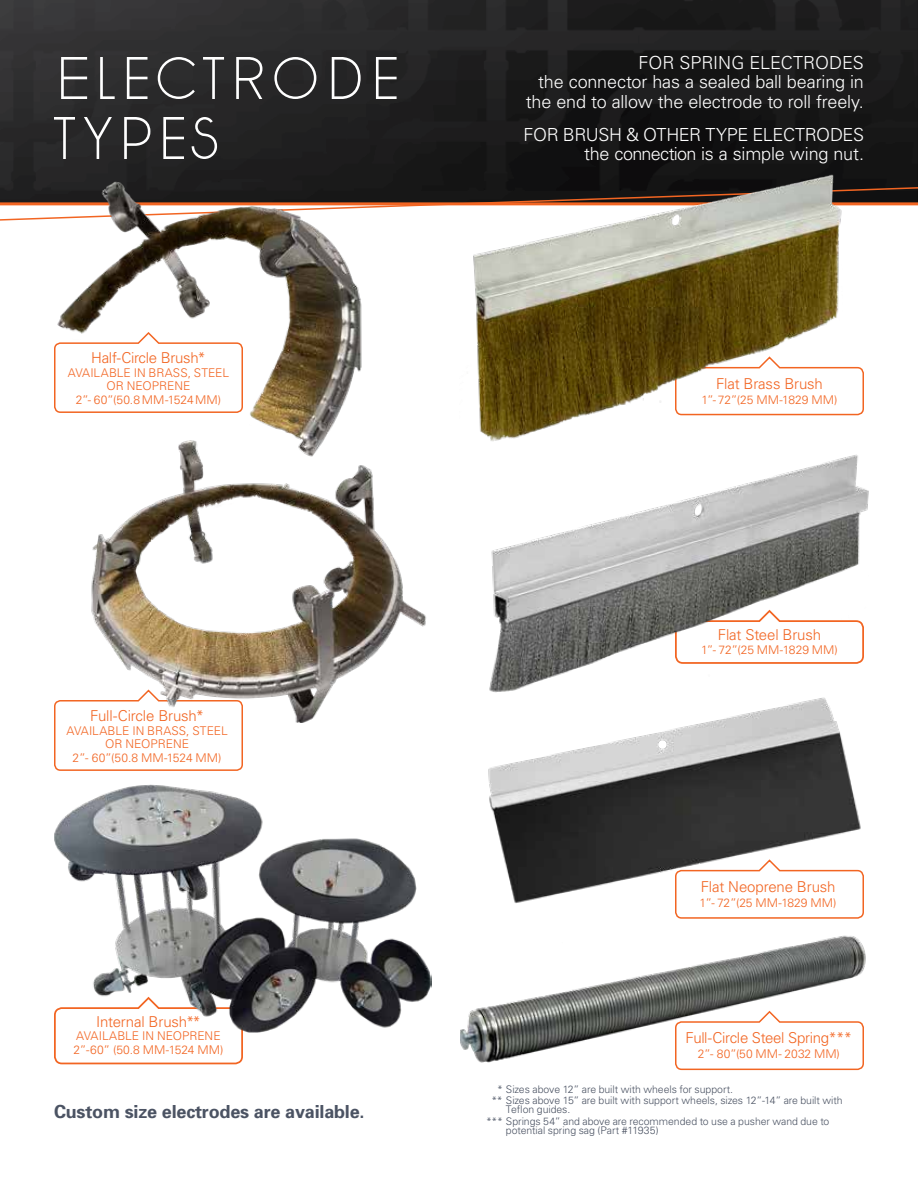
<style>
.page{position:relative;width:918px;height:1188px;background:#fff}
.page>*{position:absolute;margin:0;border:0;box-sizing:border-box;transform-origin:0 0}
.t1{font:200 60px/60px "phantom";letter-spacing:.09em;color:#fff}
.t2{font:300 18px/19.5px "Univers";letter-spacing:-.01em;color:#fff;text-align:right}
.t3{font:700 18px "Univers";letter-spacing:-.01em;color:#4b5363}
.t4{font:300 15px "Univers";letter-spacing:-.015em;color:#f26522}
.t5{font:300 12px/13.5px "Univers";color:#f26522;text-align:center}
.t6{font:300 10.5px/11.7px "Univers";letter-spacing:-.005em;color:#4b5363}
</style>
<div class="page">
<img style="left:0;top:0;width:918px;height:186px">
<svg style="left:0;top:186px;width:918px;height:35px"></svg>
<hr style="left:0;top:202px;width:918px;height:3px;background:#f26522">
<img style="left:488px;top:697px;width:373px;height:206px">
<svg style="left:674px;top:858px;width:190px;height:61px"></svg>
<img style="left:460px;top:935px;width:406px;height:128px">
<svg style="left:843px;top:366px;width:21px;height:50px"></svg>
<img style="left:459px;top:170px;width:384px;height:271px">
<img style="left:55px;top:182px;width:310px;height:258px">
<svg style="left:674px;top:1010px;width:191px;height:61px"></svg>
<svg style="left:54px;top:1033px;width:189px;height:32px"></svg>
<img style="left:54px;top:784px;width:378px;height:249px">
<svg style="left:54px;top:331px;width:190px;height:83px"></svg>
<svg style="left:54px;top:700px;width:189px;height:71px"></svg>
<img style="left:85px;top:440px;width:341px;height:283px">
<img style="left:489px;top:454px;width:380px;height:239px">
<h1 class="t1" style="left:54px;top:48px;width:344px">ELECTRODE<br>TYPES</h1>
<h2 class="t2" style="left:526px;top:52px;width:340px">FOR SPRING ELECTRODES<br>the connector has a sealed ball bearing in the end to allow the electrode to roll freely.</h2>
<h2 class="t2" style="left:524px;top:124px;width:342px">FOR BRUSH &amp; OTHER TYPE ELECTRODES the connection is a simple wing nut.</h2>
<p class="t4" style="left:91px;top:349px;width:116px">Half-Circle Brush*</p>
<p class="t5" style="left:68px;top:365px;width:163px">AVAILABLE IN BRASS, STEEL<br>OR NEOPRENE<br>2”- 60”(50.8 MM-1524 MM)</p>
<p class="t4" style="left:90px;top:707px;width:116px">Full-Circle Brush*</p>
<p class="t5" style="left:67px;top:723px;width:163px">AVAILABLE IN BRASS, STEEL<br>OR NEOPRENE<br>2”- 60”(50.8 MM-1524 MM)</p>
<p class="t4" style="left:96px;top:1013px;width:106px">Internal Brush**</p>
<p class="t5" style="left:74px;top:1029px;width:151px;text-align:left">AVAILABLE IN NEOPRENE<br>2”-60” (50.8 MM-1524 MM)</p>
<h2 class="t3" style="left:54px;top:1100px;width:312px">Custom size electrodes are available.</h2>
<p class="t4" style="left:716px;top:374px;width:108px">Flat Brass Brush</p>
<p class="t5" style="left:702px;top:392px;width:137px">1”-72”(25 MM-1829 MM)</p>
<p class="t4" style="left:718px;top:626px;width:105px">Flat Steel Brush</p>
<p class="t5" style="left:701px;top:642px;width:138px">1”- 72”(25 MM-1829 MM)</p>
<p class="t4" style="left:701px;top:877px;width:136px">Flat Neoprene Brush</p>
<p class="t5" style="left:700px;top:895px;width:138px">1”- 72”(25 MM-1829 MM)</p>
<p class="t4" style="left:685px;top:1029px;width:168px">Full-Circle Steel Spring***</p>
<p class="t5" style="left:698px;top:1047px;width:144px">2”- 80”(50 MM- 2032 MM)</p>
<p class="t6" style="left:491px;top:1083px;width:353px;text-indent:6px">* Sizes above 12” are built with wheels for support.<br>** Sizes above 15” are built with support wheels, sizes 12”-14” are built with</p>
<p class="t6" style="left:486px;top:1103px;width:345px;text-indent:20px">Teflon guides.<br>*** Springs 54” and above are recommended to use a pusher wand due to</p>
<p class="t6" style="left:506px;top:1124px;width:154px">potential spring sag (Part #11935)</p>
</div>
